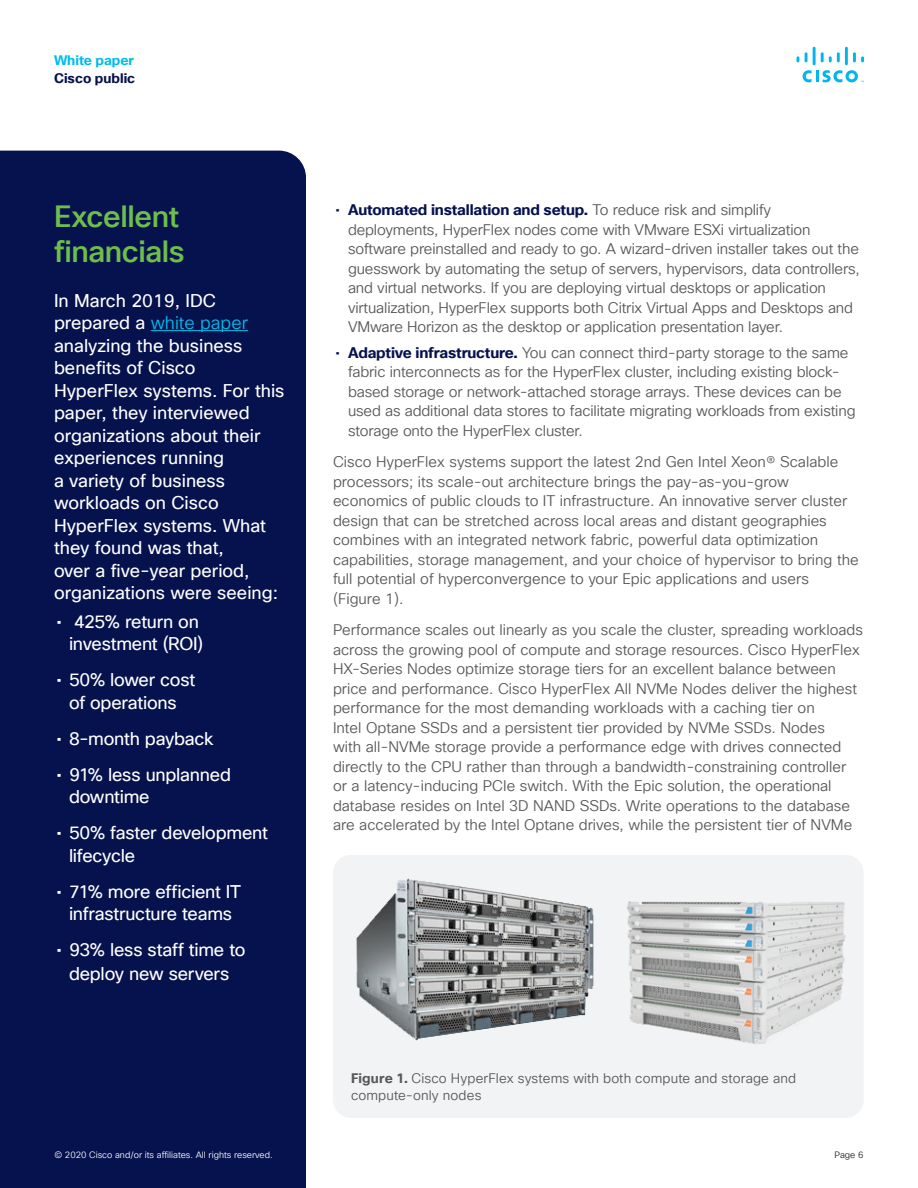
<style>
.page{position:relative;width:918px;height:1188px;background:#fff}
.page>*{position:absolute;margin:0;border:0;box-sizing:border-box;transform-origin:0 0}
.Sidebar_Heading_Gree{font:500 30px/34.5px "Cisco Sans TT";letter-spacing:-.015em;color:#6dbe4b}
.Sidebar_body{font:18px/22.5px "Cisco Sans TT";color:#fff}
.Body{font:15px/19.5px "Cisco Sans TT Light";color:#57585a}
.t1{font:13.5px/17.2px "Cisco Sans TT Light";letter-spacing:.01em;color:#57585a}
.t2{font:700 13.5px "Cisco Sans TT";color:#05124d}
.t3{font:700 13.5px "Cisco Sans TT";color:#01bcec}
.t4{font:9px "Cisco Sans TT Light";color:#fff}
.t5{font:9px "Cisco Sans TT Light";color:#231f20}
.s1{font-family:"Cisco Sans TT Light";color:#01bcec}
.s2{color:#05124d}
.s3{font-family:"Cisco Sans TT";color:#05124d}
.s4{font-family:"Cisco Sans TT";font-weight:700;color:#05124d}
.s5{font-family:"Cisco Sans TT";font-weight:700}
</style>
<div class="page">
<svg style="left:797px;top:56px;width:2px;height:6px"></svg>
<svg style="left:805px;top:52px;width:3px;height:10px"></svg>
<hr style="left:813px;top:47px;width:3px;height:18px;background:#00b6ef">
<svg style="left:821px;top:52px;width:19px;height:10px"></svg>
<hr style="left:845px;top:47px;width:3px;height:18px;background:#00b6ef">
<svg style="left:853px;top:52px;width:11px;height:10px"></svg>
<svg style="left:803px;top:70px;width:61px;height:12px"></svg>
<div style="left:0;top:151px;width:306px;height:1037px;background:#05124d"></div>
<hr style="left:151px;top:330px;width:97px;height:1px;background:#01bcec">
<img style="left:333px;top:855px;width:530px;height:263px">
<p class="t3" style="left:54px;top:51px;width:82px">White paper</p>
<p class="t2" style="left:54px;top:69px;width:83px">Cisco public</p>
<p class="Sidebar_Heading_Gree" style="left:54px;top:200px;width:132px">Excellent financials</p>
<p class="Sidebar_body" style="left:54px;top:290px;width:232px">In March 2019, IDC prepared a <span class="s1">white paper </span>analyzing the business benefits of Cisco<br>HyperFlex systems. For this paper, they interviewed organizations about their experiences running<br>a variety of business workloads on Cisco<br>HyperFlex systems. What they found was that,<br>over a five-year period, organizations were seeing:</p>
<p class="Sidebar_body" style="left:56px;top:611px;width:148px;text-align:right">• <span class="s2">•</span>425% return on investment (ROI)</p>
<p class="Sidebar_body" style="left:56px;top:669px;width:140px;text-align:center">• 50% lower cost of operations</p>
<p class="Sidebar_body" style="left:56px;top:728px;width:159px">• 8-month payback</p>
<p class="Sidebar_body" style="left:69px;top:764px;width:164px;text-indent:-13px">• 91% less unplanned downtime</p>
<p class="Sidebar_body" style="left:69px;top:822px;width:200px;text-indent:-13px">• 50% faster development lifecycle</p>
<p class="Sidebar_body" style="left:56px;top:881px;width:186px;text-align:center">• 71% more efficient IT infrastructure teams</p>
<p class="Sidebar_body" style="left:56px;top:938px;width:191px;line-height:24px;text-align:center">• 93% less staff time to deploy new servers</p>
<p class="Body" style="left:348px;top:201px;width:513px;text-indent:-13px"><span class="s3">•</span> <span class="s4">Automated installation and setup.</span> To reduce risk and simplify deployments, HyperFlex nodes come with VMware ESXi virtualization software preinstalled and ready to go. A wizard-driven installer takes out the guesswork by automating the setup of servers, hypervisors, data controllers, and virtual networks. If you are deploying virtual desktops or application virtualization, HyperFlex supports both Citrix Virtual Apps and Desktops and VMware Horizon as the desktop or application presentation layer.</p>
<p class="Body" style="left:348px;top:343px;width:509px;text-indent:-13px"><span class="s3">•</span> <span class="s4">Adaptive infrastructure.</span> You can connect third-party storage to the same fabric interconnects as for the HyperFlex cluster, including existing block&shy;based storage or network-attached storage arrays. These devices can be used as additional data stores to facilitate migrating workloads from existing storage onto the HyperFlex cluster.</p>
<p class="Body" style="left:333px;top:453px;width:527px">Cisco HyperFlex systems support the latest 2nd Gen Intel Xeon® Scalable processors; its scale-out architecture brings the pay-as-you-grow economics of public clouds to IT infrastructure. An innovative server cluster design that can be stretched across local areas and distant geographies combines with an integrated network fabric, powerful data optimization capabilities, storage management, and your choice of hypervisor to bring the full potential of hyperconvergence to your Epic applications and users (Figure 1).</p>
<p class="Body" style="left:333px;top:621px;width:532px">Performance scales out linearly as you scale the cluster, spreading workloads across the growing pool of compute and storage resources. Cisco HyperFlex HX-Series Nodes optimize storage tiers for an excellent balance between price and performance. Cisco HyperFlex All NVMe Nodes deliver the highest performance for the most demanding workloads with a caching tier on<br>Intel Optane SSDs and a persistent tier provided by NVMe SSDs. Nodes<br>with all-NVMe storage provide a performance edge with drives connected directly to the CPU rather than through a bandwidth-constraining controller or a latency-inducing PCIe switch. With the Epic solution, the operational database resides on Intel 3D NAND SSDs. Write operations to the database are accelerated by the Intel Optane drives, while the persistent tier of NVMe</p>
<p class="t1" style="left:351px;top:1070px;width:447px"><span class="s5">Figure 1.</span> Cisco HyperFlex systems with both compute and storage and compute-only nodes</p>
<p class="t4" style="left:54px;top:1149px;width:220px">© 2020 Cisco and/or its affiliates. All rights reserved.</p>
<p class="t5" style="left:835px;top:1149px;width:31px">Page 6</p>
</div>
